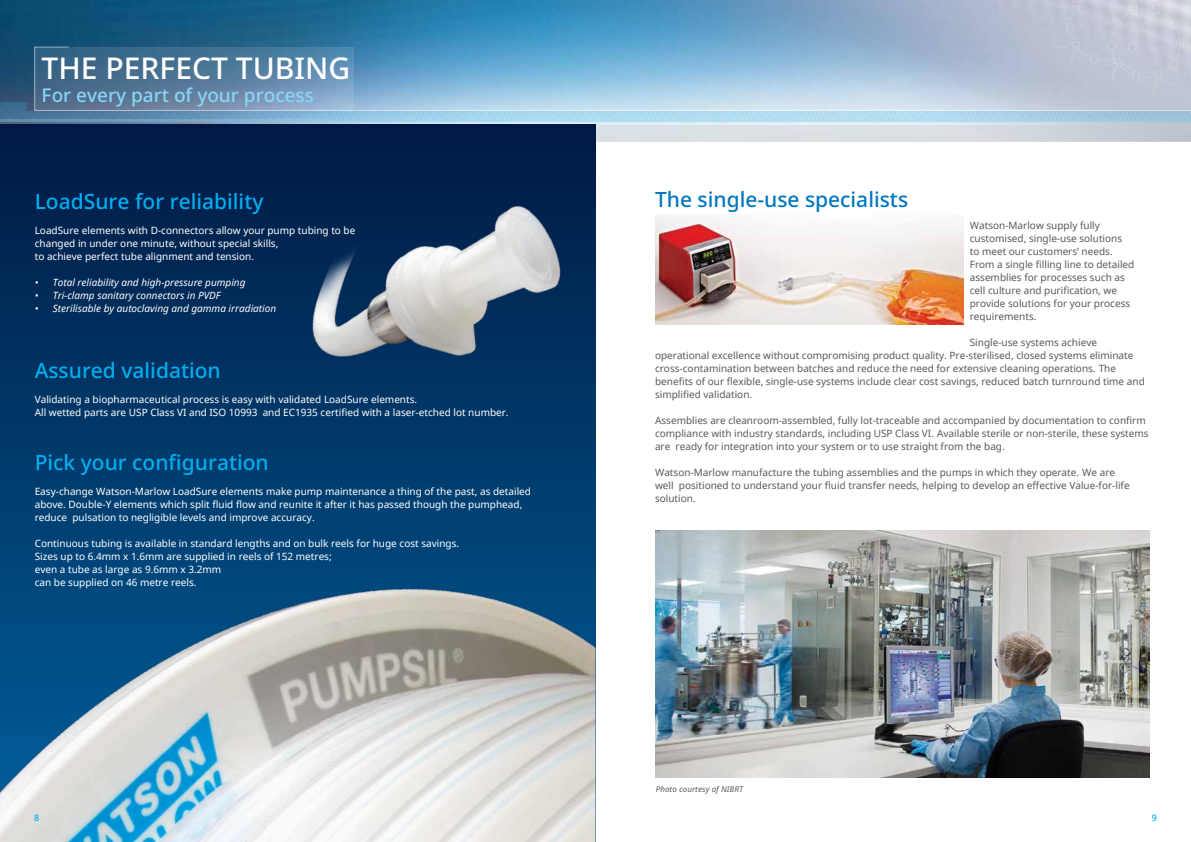
<style>
.page{position:relative;width:1191px;height:842px;background:#fff}
.page>*{position:absolute;margin:0;border:0;box-sizing:border-box;transform-origin:0 0}
.t1{font:500 30px "Noto Sans";color:#fff}
.t2{font:500 21px "Noto Sans";color:#00aeef}
.t3{font:500 21px "Noto Sans";color:#0077be}
.t4{font:500 19px "Noto Sans";color:#87d6f8}
.t5{font:10px/13px "Noto Sans";color:#58595b}
.t6{font:10px/13px "Noto Sans";color:#fff}
.t7{font:italic 10px "Noto Sans";color:#fff}
.t8{font:500 9px "Noto Sans";color:#00aeef}
.t9{font:italic 500 8px "Noto Sans";color:#6d6e71}
</style>
<div class="page">
<img style="left:0;top:0;width:1191px;height:125px">
<svg style="left:595px;top:125px;width:596px;height:17px;background:#d4d9de"></svg>
<svg style="left:0;top:102px;width:1191px;height:17px;background:#92bed7"></svg>
<hr style="left:0;top:119px;width:1191px;height:3px;background:#9ddcf9">
<svg style="left:34px;top:46px;width:1157px;height:65px;background:#87acc9"></svg>
<svg style="left:1056px;top:0;width:135px;height:94px;background:#c2c7d6"></svg>
<svg style="left:0;top:125px;width:595px;height:433px;background:#00305f"></svg>
<img style="left:305px;top:187px;width:279px;height:208px">
<img style="left:0;top:558px;width:595px;height:284px">
<img style="left:655px;top:216px;width:308px;height:108px">
<img style="left:655px;top:530px;width:495px;height:248px">
<h1 class="t1" style="left:42px;top:47px;width:310px">THE PERFECT TUBING</h1>
<h3 class="t4" style="left:42px;top:82px;width:274px">For every part of your process</h3>
<h2 class="t2" style="left:35px;top:186px;width:230px">LoadSure for reliability</h2>
<p class="t6" style="left:35px;top:223px;width:322px">LoadSure elements with D-connectors allow your pump tubing to be changed in under one minute, without special skills,<br>to achieve perfect tube alignment and tension.</p>
<p class="t7" style="left:35px;top:275px;width:212px">• Total reliability and high-pressure pumping</p>
<p class="t7" style="left:35px;top:288px;width:187px">• Tri-clamp sanitary connectors in PVDF</p>
<p class="t7" style="left:35px;top:301px;width:243px">• Sterilisable by autoclaving and gamma irradiation</p>
<h2 class="t2" style="left:35px;top:356px;width:188px">Assured validation</h2>
<p class="t6" style="left:35px;top:393px;width:475px">Validating a biopharmaceutical process is easy with validated LoadSure elements.<br>All wetted parts are USP Class VI and ISO 10993 and EC1935 certified with a laser-etched lot number.</p>
<h2 class="t2" style="left:35px;top:448px;width:236px">Pick your configuration</h2>
<p class="t6" style="left:35px;top:485px;width:498px">Easy-change Watson-Marlow LoadSure elements make pump maintenance a thing of the past, as detailed above. Double-Y elements which split fluid flow and reunite it after it has passed though the pumphead, reduce pulsation to negligible levels and improve accuracy.</p>
<p class="t6" style="left:35px;top:537px;width:426px">Continuous tubing is available in standard lengths and on bulk reels for huge cost savings.<br>Sizes up to 6.4mm x 1.6mm are supplied in reels of 152 metres;<br>even a tube as large as 9.6mm x 3.2mm<br>can be supplied on 46 metre reels.</p>
<h2 class="t3" style="left:655px;top:184px;width:255px">The single-use specialists</h2>
<p class="t5" style="left:969px;top:218px;width:166px">Watson-Marlow supply fully customised, single-use solutions to meet our customers’ needs.<br>From a single filling line to detailed assemblies for processes such as cell culture and purification, we provide solutions for your process requirements.</p>
<p class="t5" style="left:655px;top:335px;width:491px;text-indent:315px">Single-use systems achieve operational excellence without compromising product quality. Pre-sterilised, closed systems eliminate cross-contamination between batches and reduce the need for extensive cleaning operations. The benefits of our flexible, single-use systems include clear cost savings, reduced batch turnround time and simplified validation.</p>
<p class="t5" style="left:655px;top:413px;width:495px">Assemblies are cleanroom-assembled, fully lot-traceable and accompanied by documentation to confirm compliance with industry standards, including USP Class VI. Available sterile or non-sterile, these systems are ready for integration into your system or to use straight from the bag.</p>
<p class="t5" style="left:655px;top:465px;width:476px">Watson-Marlow manufacture the tubing assemblies and the pumps in which they operate. We are well positioned to understand your fluid transfer needs, helping to develop an effective Value-for-life solution.</p>
<p class="t9" style="left:656px;top:784px;width:89px">Photo courtesy of NIBRT</p>
<p class="t8" style="left:34px;top:811px;width:7px">8</p>
<p class="t8" style="left:1151px;top:811px;width:7px">9</p>
</div>
